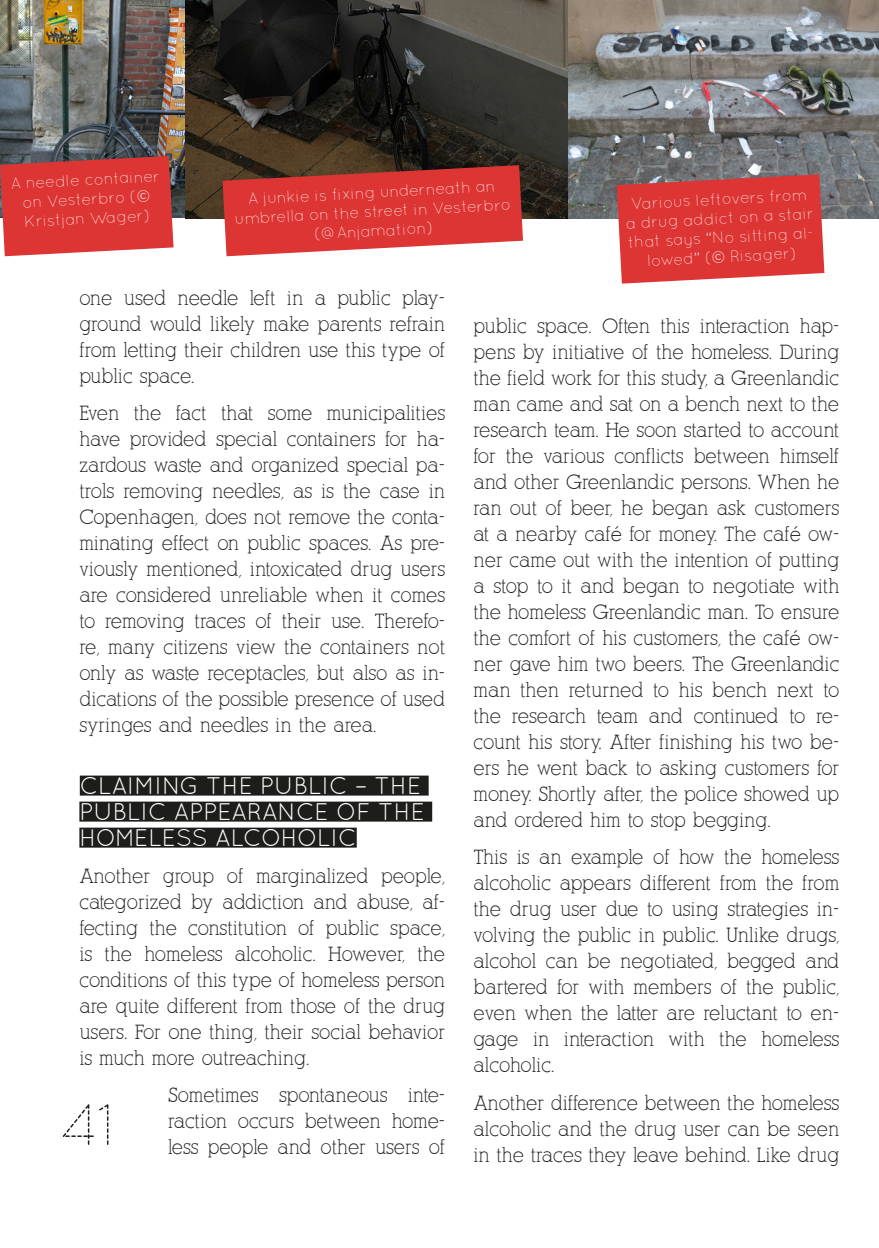
<style>
.page{position:relative;width:879px;height:1248px;background:#fff}
.page>*{position:absolute;margin:0;border:0;box-sizing:border-box;transform-origin:0 0}
.t1{font:58px "Quicksand Dash";color:#1d1d1b}
.Overskrift_2{font:24px/26px "Quicksand";color:#fff}
.t2{font:20px/26px "Alexandria FLF";color:#1d1d1b;text-align:justify}
.Undertext{font:300 16px/19.2px "Quicksand";color:#fff;text-align:center}
</style>
<div class="page">
<img style="left:0;top:0;width:879px;height:218px">
<svg style="left:0;top:156px;width:173px;height:100px;background:#d64040"></svg>
<svg style="left:223px;top:165px;width:300px;height:91px;background:#d14644"></svg>
<svg style="left:617px;top:174px;width:207px;height:109px;background:#d84342"></svg>
<div style="left:80px;top:775px;width:349px;height:20px;background:#1d1d1b"></div>
<div style="left:79px;top:801px;width:353px;height:20px;background:#1d1d1b"></div>
<div style="left:79px;top:827px;width:278px;height:20px;background:#1d1d1b"></div>
<p class="Undertext" style="left:10px;top:174px;width:151px;rotate:-3deg">A needle container on Vesterbro (©<br>Kristjan Wager)</p>
<p class="Undertext" style="left:233px;top:190px;width:278px;rotate:-3deg">A junkie is fixing underneath an umbrella on the street in Vesterbro (@Anjamation)</p>
<p class="Undertext" style="left:624px;top:194px;width:190px;rotate:-3deg">Various leftovers from a drug addict on a stair that says “No sitting al&shy;lowed” (© Risager)</p>
<p class="t2" style="left:79px;top:285px;width:367px">one used needle left in a public play&shy;ground would likely make parents refrain from letting their children use this type of public space.</p>
<p class="t2" style="left:79px;top:400px;width:367px">Even the fact that some municipalities have provided special containers for ha&shy;zardous waste and organized special pa&shy;trols removing needles, as is the case in Copenhagen, does not remove the conta&shy;minating effect on public spaces. As pre&shy;viously mentioned, intoxicated drug users are considered unreliable when it comes to removing traces of their use. Therefo&shy;re, many citizens view the containers not only as waste receptacles, but also as in&shy;dications of the possible presence of used syringes and needles in the area.</p>
<p class="t2" style="left:473px;top:313px;width:367px">public space. Often this interaction hap&shy;pens by initiative of the homeless. During the field work for this study, a Greenlandic man came and sat on a bench next to the research team. He soon started to account for the various conflicts between himself and other Greenlandic persons. When he ran out of beer, he began ask customers at a nearby café for money. The café ow&shy;ner came out with the intention of putting a stop to it and began to negotiate with the homeless Greenlandic man. To ensure the comfort of his customers, the café ow&shy;ner gave him two beers. The Greenlandic man then returned to his bench next to the research team and continued to re&shy;count his story. After finishing his two be&shy;ers he went back to asking customers for money. Shortly after, the police showed up and ordered him to stop begging.</p>
<p class="t2" style="left:473px;top:844px;width:367px">This is an example of how the homeless alcoholic appears different from the from the drug user due to using strategies in&shy;volving the public in public. Unlike drugs, alcohol can be negotiated, begged and bartered for with members of the public, even when the latter are reluctant to en&shy;gage in interaction with the homeless alcoholic.</p>
<p class="t2" style="left:473px;top:1089px;width:367px">Another difference between the homeless alcoholic and the drug user can be seen in the traces they leave behind. Like drug</p>
<p class="Overskrift_2" style="left:79px;top:772px;width:347px">CLAIMING THE PUBLIC – THE<br>PUBLIC APPEARANCE OF THE<br>HOMELESS ALCOHOLIC</p>
<p class="t2" style="left:79px;top:863px;width:367px">Another group of marginalized people, categorized by addiction and abuse, af&shy;fecting the constitution of public space, is the homeless alcoholic. However, the conditions of this type of homeless person are quite different from those of the drug users. For one thing, their social behavior is much more outreaching.</p>
<p class="t2" style="left:168px;top:1082px;width:278px">Sometimes spontaneous inte&shy;raction occurs between home&shy;less people and other users of</p>
<h1 class="t1" style="left:60px;top:1097px;width:58px">41</h1>
</div>
